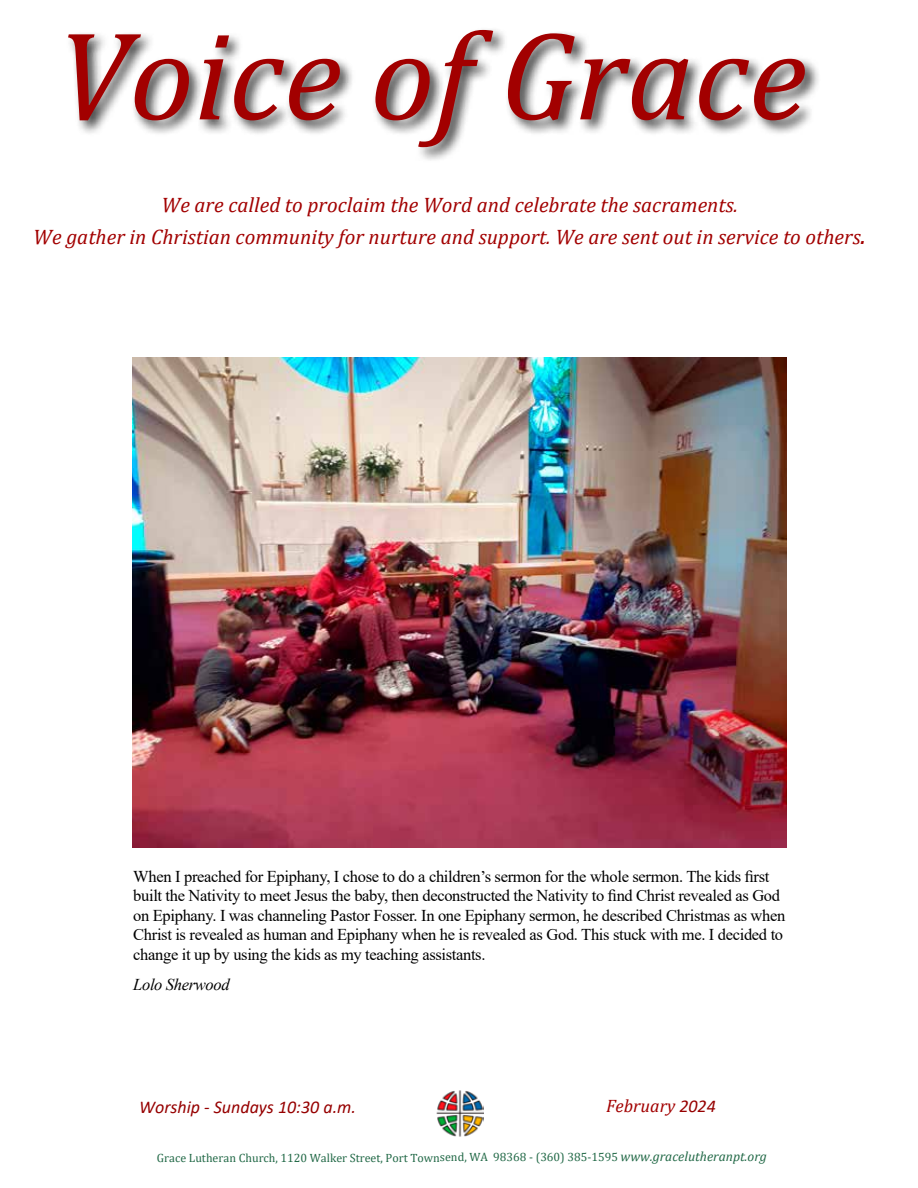
<style>
.page{position:relative;width:918px;height:1188px;background:#fff}
.page>*{position:absolute;margin:0;border:0;box-sizing:border-box;transform-origin:0 0}
.t1{font:italic 127.5px "Cambria";color:#a20000}
.t2{font:italic 21px/32.4px "Cambria";color:#a20000;text-align:center}
.t3{font:italic 18px "Calibri";color:#960000}
.t4{font:italic 18px "Cambria";color:#a20000}
.t5{font:16.5px/19.5px "Times New Roman";letter-spacing:-.02em;color:#000}
.t6{font:italic 16.5px "Times New Roman";letter-spacing:-.02em;color:#000}
.t7{font:12px "Cambria";letter-spacing:-.005em;color:#226947}
.s1{font-size:27px}
.s2{font-family:"Calibri";color:#960000}
.s3{font-style:italic;font-size:13.5px}
</style>
<div class="page">
<div style="left:65px;top:27px;width:756px;height:136px;background:#000;opacity:.75"></div>
<img style="left:437px;top:1090px;width:47px;height:47px">
<img style="left:133px;top:357px;width:653px;height:491px">
<h1 class="t1" style="left:56px;top:-14px;width:752px">Voice of Grace</h1>
<p class="t2" style="left:33px;top:187px;width:834px">We are called to proclaim the Word and celebrate the sacraments.<br>We gather in Christian community for nurture and support. We are sent out in service to others<span class="s1">.</span></p>
<p class="t5" style="left:133px;top:866px;width:654px">When I preached for Epiphany, I chose to do a children’s sermon for the whole sermon. The kids first built the Nativity to meet Jesus the baby, then deconstructed the Nativity to find Christ revealed as God on Epiphany. I was channeling Pastor Fosser. In one Epiphany sermon, he described Christmas as when Christ is revealed as human and Epiphany when he is revealed as God. This stuck with me. I decided to change it up by using the kids as my teaching assistants.</p>
<p class="t6" style="left:133px;top:973px;width:98px">Lolo Sherwood</p>
<p class="t3" style="left:139px;top:1094px;width:218px">Worship - Sundays 10:30 a.m.</p>
<p class="t4" style="left:606px;top:1093px;width:111px">February <span class="s2">2024</span></p>
<p class="t7" style="left:157px;top:1150px;width:611px">Grace Lutheran Church, 1120 Walker Street, Port Townsend, WA 98368 - (360) 385-1595 <span class="s3">www.gracelutheranpt.org</span></p>
</div>
